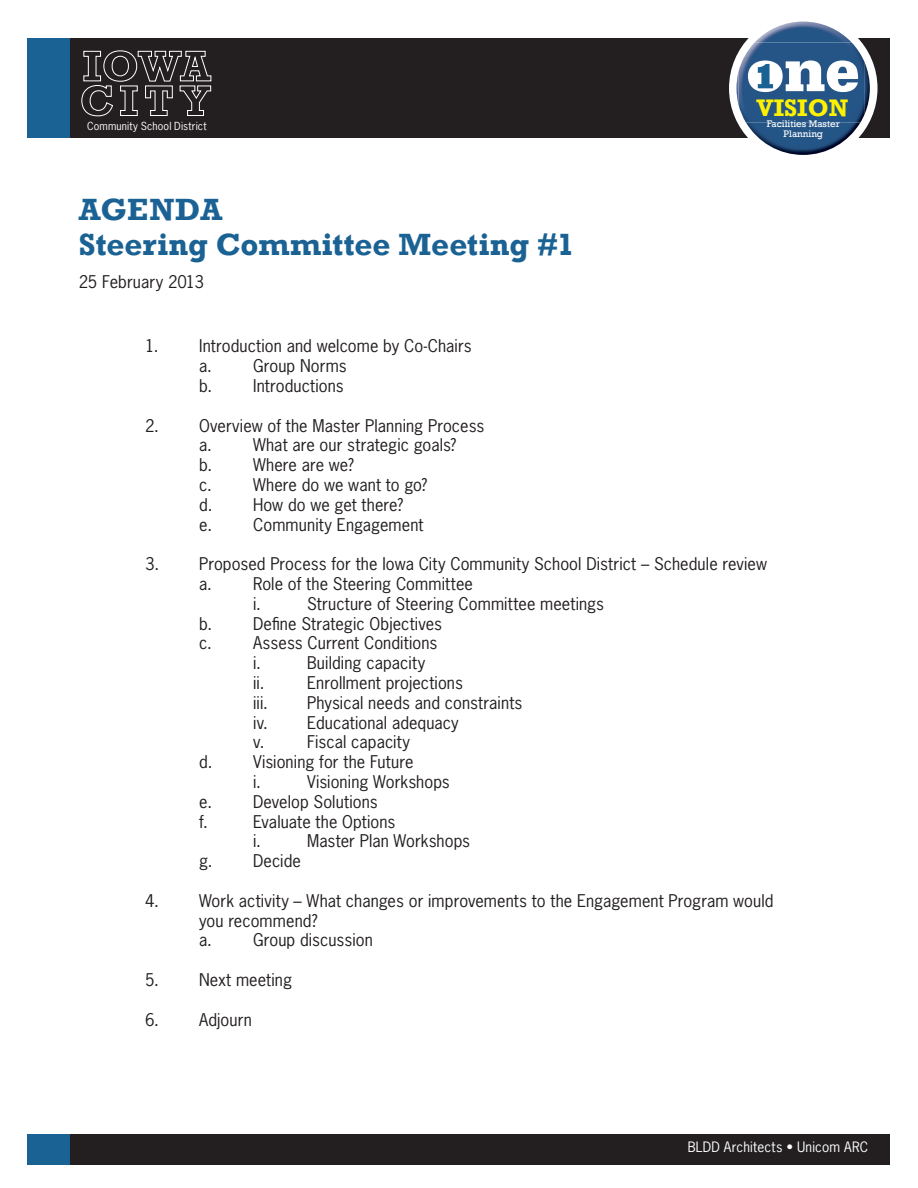
<style>
.page{position:relative;width:918px;height:1188px;background:#fff}
.page>*{position:absolute;margin:0;border:0;box-sizing:border-box;transform-origin:0 0}
.t1{font:700 31.5px "Rockwell";color:#1b6294}
.t2{font:700 24.6px "Rockwell";color:#fff200}
.t3{font:16.5px "News Gothic Std";letter-spacing:.005em;color:#231f20}
.t4{font:13.5px "News Gothic Std";letter-spacing:.015em;color:#fff}
.t5{font:10.5px "News Gothic Std";letter-spacing:.015em;color:#fff}
.t6{font:9.9px/9.8px "Rockwell";color:#fff;text-align:center}
</style>
<div class="page">
<div style="left:27px;top:38px;width:863px;height:100px;background:#231f20"></div>
<div style="left:27px;top:1134px;width:863px;height:31px;background:#231f20"></div>
<div style="left:729px;top:14px;width:149px;height:149px;background:#fff;border-radius:50%"></div>
<img style="left:736px;top:22px;width:115px;height:83px">
<img style="left:746px;top:63px;width:124px;height:92px">
<img style="left:739px;top:42px;width:126px;height:81px">
<svg style="left:748px;top:60px;width:110px;height:32px"></svg>
<div style="left:27px;top:38px;width:43px;height:100px;background:#1b6294"></div>
<div style="left:27px;top:1134px;width:43px;height:31px;background:#1b6294"></div>
<svg style="left:81px;top:50px;width:130px;height:66px"></svg>
<p class="t5" style="left:87px;top:120px;width:121px">Community School District</p>
<p class="t1" style="left:79px;top:191px;width:145px">AGENDA</p>
<p class="t1" style="left:79px;top:225px;width:497px">Steering Committee Meeting #1</p>
<p class="t3" style="left:79px;top:272px;width:127px">25 February 2013</p>
<h2 class="t2" style="left:757px;top:92px;width:93px">VISION</h2>
<p class="t6" style="left:767px;top:119px;width:74px">Facilities Master<br>Planning</p>
<p class="t3" style="left:145px;top:336px;width:15px">1.</p>
<p class="t3" style="left:199px;top:336px;width:274px">Introduction and welcome by Co-Chairs</p>
<p class="t3" style="left:199px;top:355px;width:14px">a.</p>
<p class="t3" style="left:253px;top:355px;width:95px">Group Norms</p>
<p class="t3" style="left:199px;top:375px;width:15px">b.</p>
<p class="t3" style="left:253px;top:375px;width:92px">Introductions</p>
<p class="t3" style="left:145px;top:415px;width:15px">2.</p>
<p class="t3" style="left:199px;top:415px;width:287px">Overview of the Master Planning Process</p>
<p class="t3" style="left:199px;top:435px;width:14px">a.</p>
<p class="t3" style="left:253px;top:435px;width:205px">What are our strategic goals?</p>
<p class="t3" style="left:199px;top:454px;width:15px">b.</p>
<p class="t3" style="left:253px;top:454px;width:102px">Where are we?</p>
<p class="t3" style="left:199px;top:474px;width:14px">c.</p>
<p class="t3" style="left:253px;top:474px;width:176px">Where do we want to go?</p>
<p class="t3" style="left:199px;top:494px;width:15px">d.</p>
<p class="t3" style="left:253px;top:494px;width:152px">How do we get there?</p>
<p class="t3" style="left:199px;top:514px;width:14px">e.</p>
<p class="t3" style="left:253px;top:514px;width:172px">Community Engagement</p>
<p class="t3" style="left:145px;top:553px;width:15px">3.</p>
<p class="t3" style="left:199px;top:553px;width:569px">Proposed Process for the Iowa City Community School District – Schedule review</p>
<p class="t3" style="left:199px;top:573px;width:14px">a.</p>
<p class="t3" style="left:253px;top:573px;width:221px">Role of the Steering Committee</p>
<p class="t3" style="left:253px;top:593px;width:9px">i.</p>
<p class="t3" style="left:307px;top:593px;width:298px">Structure of Steering Committee meetings</p>
<p class="t3" style="left:199px;top:613px;width:15px">b.</p>
<p class="t3" style="left:253px;top:613px;width:191px">Define Strategic Objectives</p>
<p class="t3" style="left:199px;top:633px;width:14px">c.</p>
<p class="t3" style="left:253px;top:633px;width:186px">Assess Current Conditions</p>
<p class="t3" style="left:253px;top:652px;width:9px">i.</p>
<p class="t3" style="left:307px;top:652px;width:120px">Building capacity</p>
<p class="t3" style="left:253px;top:672px;width:13px">ii.</p>
<p class="t3" style="left:307px;top:672px;width:157px">Enrollment projections</p>
<p class="t3" style="left:253px;top:692px;width:16px">iii.</p>
<p class="t3" style="left:307px;top:692px;width:217px">Physical needs and constraints</p>
<p class="t3" style="left:253px;top:712px;width:207px">iv. Educational adequacy</p>
<p class="t3" style="left:253px;top:732px;width:13px">v.</p>
<p class="t3" style="left:307px;top:732px;width:104px">Fiscal capacity</p>
<p class="t3" style="left:199px;top:751px;width:15px">d.</p>
<p class="t3" style="left:253px;top:751px;width:162px">Visioning for the Future</p>
<p class="t3" style="left:253px;top:771px;width:9px">i.</p>
<p class="t3" style="left:307px;top:771px;width:144px">Visioning Workshops</p>
<p class="t3" style="left:199px;top:791px;width:14px">e.</p>
<p class="t3" style="left:253px;top:791px;width:126px">Develop Solutions</p>
<p class="t3" style="left:199px;top:811px;width:10px">f.</p>
<p class="t3" style="left:253px;top:811px;width:144px">Evaluate the Options</p>
<p class="t3" style="left:253px;top:831px;width:9px">i.</p>
<p class="t3" style="left:307px;top:831px;width:165px">Master Plan Workshops</p>
<p class="t3" style="left:199px;top:850px;width:15px">g.</p>
<p class="t3" style="left:253px;top:850px;width:49px">Decide</p>
<p class="t3" style="left:145px;top:890px;width:15px">4.</p>
<p class="t3" style="left:199px;top:890px;width:576px">Work activity – What changes or improvements to the Engagement Program would</p>
<p class="t3" style="left:199px;top:910px;width:120px">you recommend?</p>
<p class="t3" style="left:199px;top:930px;width:14px">a.</p>
<p class="t3" style="left:253px;top:930px;width:121px">Group discussion</p>
<p class="t3" style="left:145px;top:969px;width:15px">5.</p>
<p class="t3" style="left:199px;top:969px;width:95px">Next meeting</p>
<p class="t3" style="left:145px;top:1009px;width:15px">6.</p>
<p class="t3" style="left:199px;top:1009px;width:54px">Adjourn</p>
<p class="t4" style="left:688px;top:1138px;width:182px">BLDD Architects • Unicom ARC</p>
</div>
